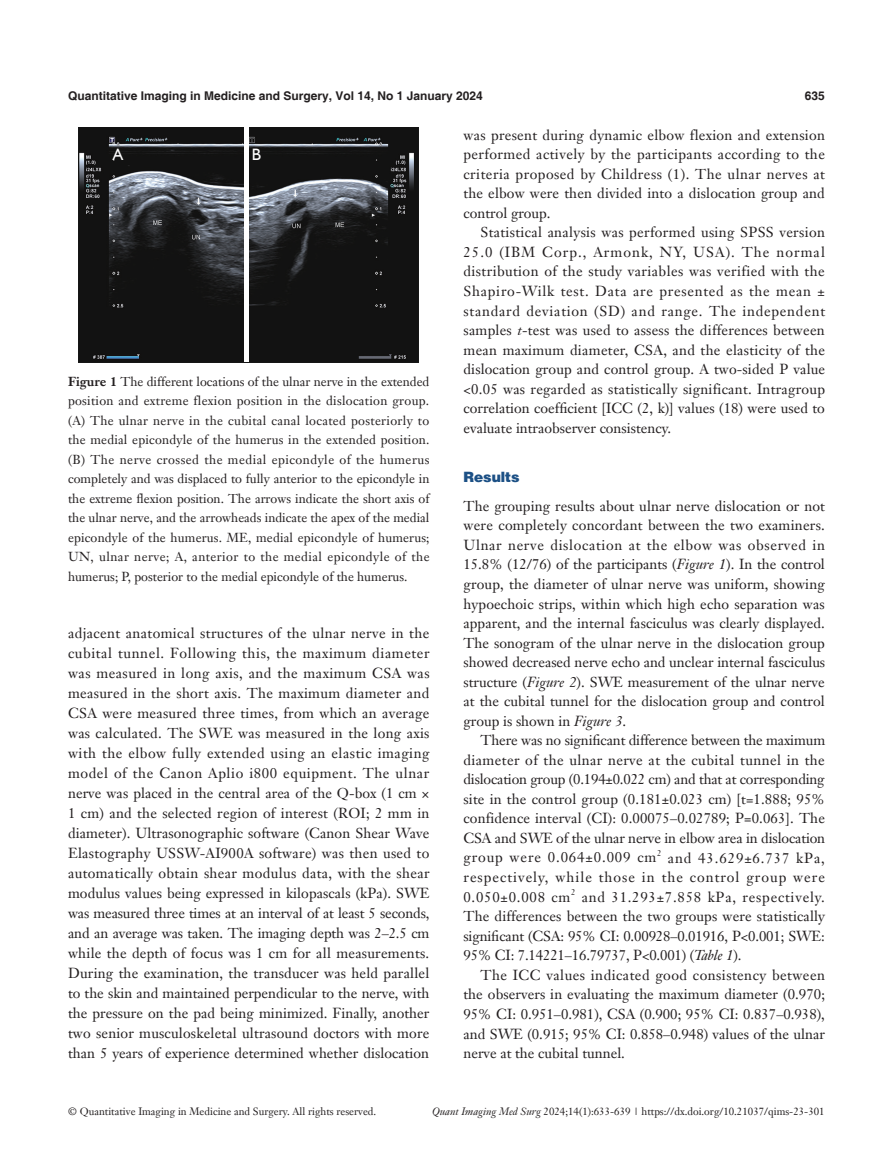
<style>
.page{position:relative;width:893px;height:1170px;background:#fff}
.page>*{position:absolute;margin:0;border:0;box-sizing:border-box;transform-origin:0 0}
.t1{font:16.5px "Humanist 521 BT";color:#fff}
.t2{font:14.25px/19.5px "Janson Text LT";color:#231f20;text-align:justify}
.t3{font:900 14.25px "Helvetica";color:#1c5085}
.t4{font:12.75px/19.5px "Janson Text LT";color:#231f20;text-align:justify}
.t5{font:700 12px "Helvetica";color:#231f20}
.t6{font:10.5px "Janson Text LT";color:#231f20}
.t7{font:8.25px "Janson Text LT";color:#231f20}
.s1{font-weight:700}
.s2{font-style:italic}
</style>
<div class="page">
<img style="left:79px;top:128px;width:340px;height:234px">
<div style="left:244px;top:128px;width:5px;height:234px;background:#fff"></div>
<p class="t5" style="left:68px;top:88px;width:416px">Quantitative Imaging in Medicine and Surgery, Vol 14, No 1 January 2024</p>
<p class="t5" style="left:805px;top:88px;width:22px">635</p>
<p class="t1" style="left:113px;top:145px;width:12px">A</p>
<p class="t1" style="left:252px;top:145px;width:11px">B</p>
<p class="t4" style="left:68px;top:371px;width:363px"><span class="s1">Figure 1</span> The different locations of the ulnar nerve in the extended position and extreme flexion position in the dislocation group. (A) The ulnar nerve in the cubital canal located posteriorly to the medial epicondyle of the humerus in the extended position. (B) The nerve crossed the medial epicondyle of the humerus completely and was displaced to fully anterior to the epicondyle in the extreme flexion position. The arrows indicate the short axis of the ulnar nerve, and the arrowheads indicate the apex of the medial epicondyle of the humerus. ME, medial epicondyle of humerus; UN, ulnar nerve; A, anterior to the medial epicondyle of the humerus; P, posterior to the medial epicondyle of the humerus.</p>
<p class="t2" style="left:68px;top:622px;width:363px;line-height:20px">adjacent anatomical structures of the ulnar nerve in the cubital tunnel. Following this, the maximum diameter was measured in long axis, and the maximum CSA was measured in the short axis. The maximum diameter and CSA were measured three times, from which an average was calculated. The SWE was measured in the long axis with the elbow fully extended using an elastic imaging model of the Canon Aplio i800 equipment. The ulnar nerve was placed in the central area of the Q-box (1 cm × 1 cm) and the selected region of interest (ROI; 2 mm in diameter). Ultrasonographic software (Canon Shear Wave Elastography USSW-AI900A software) was then used to automatically obtain shear modulus data, with the shear modulus values being expressed in kilopascals (kPa). SWE was measured three times at an interval of at least 5 seconds, and an average was taken. The imaging depth was 2–2.5 cm while the depth of focus was 1 cm for all measurements.<br>During the examination, the transducer was held parallel to the skin and maintained perpendicular to the nerve, with the pressure on the pad being minimized. Finally, another two senior musculoskeletal ultrasound doctors with more than 5 years of experience determined whether dislocation</p>
<p class="t2" style="left:463px;top:125px;width:363px">was present during dynamic elbow flexion and extension performed actively by the participants according to the criteria proposed by Childress (1). The ulnar nerves at the elbow were then divided into a dislocation group and control group.</p>
<p class="t2" style="left:463px;top:222px;width:363px;text-indent:17px">Statistical analysis was performed using SPSS version 25.0 (IBM Corp., Armonk, NY, USA). The normal distribution of the study variables was verified with the Shapiro-Wilk test. Data are presented as the mean ± standard deviation (SD) and range. The independent samples <span class="s2">t</span>-test was used to assess the differences between mean maximum diameter, CSA, and the elasticity of the dislocation group and control group. A two-sided P value &lt;0.05 was regarded as statistically significant. Intragroup correlation coefficient [ICC (2, k)] values (18) were used to evaluate intraobserver consistency.</p>
<p class="t3" style="left:463px;top:467px;width:58px">Results</p>
<p class="t2" style="left:463px;top:496px;width:363px">The grouping results about ulnar nerve dislocation or not were completely concordant between the two examiners.<br>Ulnar nerve dislocation at the elbow was observed in 15.8% (12/76) of the participants (<span class="s2">Figure 1</span>). In the control group, the diameter of ulnar nerve was uniform, showing hypoechoic strips, within which high echo separation was apparent, and the internal fasciculus was clearly displayed.<br>The sonogram of the ulnar nerve in the dislocation group showed decreased nerve echo and unclear internal fasciculus structure (<span class="s2">Figure 2</span>). SWE measurement of the ulnar nerve at the cubital tunnel for the dislocation group and control group is shown in <span class="s2">Figure 3</span>.</p>
<p class="t2" style="left:463px;top:730px;width:363px;text-indent:17px">There was no significant difference between the maximum diameter of the ulnar nerve at the cubital tunnel in the dislocation group (0.194±0.022 cm) and that at corresponding site in the control group (0.181±0.023 cm) [t=1.888; 95% confidence interval (CI): 0.00075–0.02789; P=0.063]. The CSA and SWE of the ulnar nerve in elbow area in dislocation group were 0.064±0.009 cm</p>
<p class="t7" style="left:657px;top:847px;width:6px">2</p>
<p class="t2" style="left:463px;top:847px;width:363px;text-indent:204px">and 43.629±6.737 kPa, respectively, while those in the control group were 0.050±0.008 cm</p>
<p class="t7" style="left:571px;top:886px;width:6px">2</p>
<p class="t2" style="left:463px;top:886px;width:363px;text-indent:118px">and 31.293±7.858 kPa, respectively.<br>The differences between the two groups were statistically significant (CSA: 95% CI: 0.00928–0.01916, P&lt;0.001; SWE:<br>95% CI: 7.14221–16.79737, P&lt;0.001) (<span class="s2">Table 1</span>).</p>
<p class="t2" style="left:463px;top:965px;width:363px;text-indent:17px">The ICC values indicated good consistency between the observers in evaluating the maximum diameter (0.970; 95% CI: 0.951–0.981), CSA (0.900; 95% CI: 0.837–0.938), and SWE (0.915; 95% CI: 0.858–0.948) values of the ulnar nerve at the cubital tunnel.</p>
<p class="t6" style="left:68px;top:1104px;width:310px">© Quantitative Imaging in Medicine and Surgery. All rights reserved.</p>
<p class="t6" style="left:432px;top:1104px;width:394px"><span class="s2">Quant Imaging Med Surg</span> 2024;14(1):633-639 | https://dx.doi.org/10.21037/qims-23-301</p>
</div>
